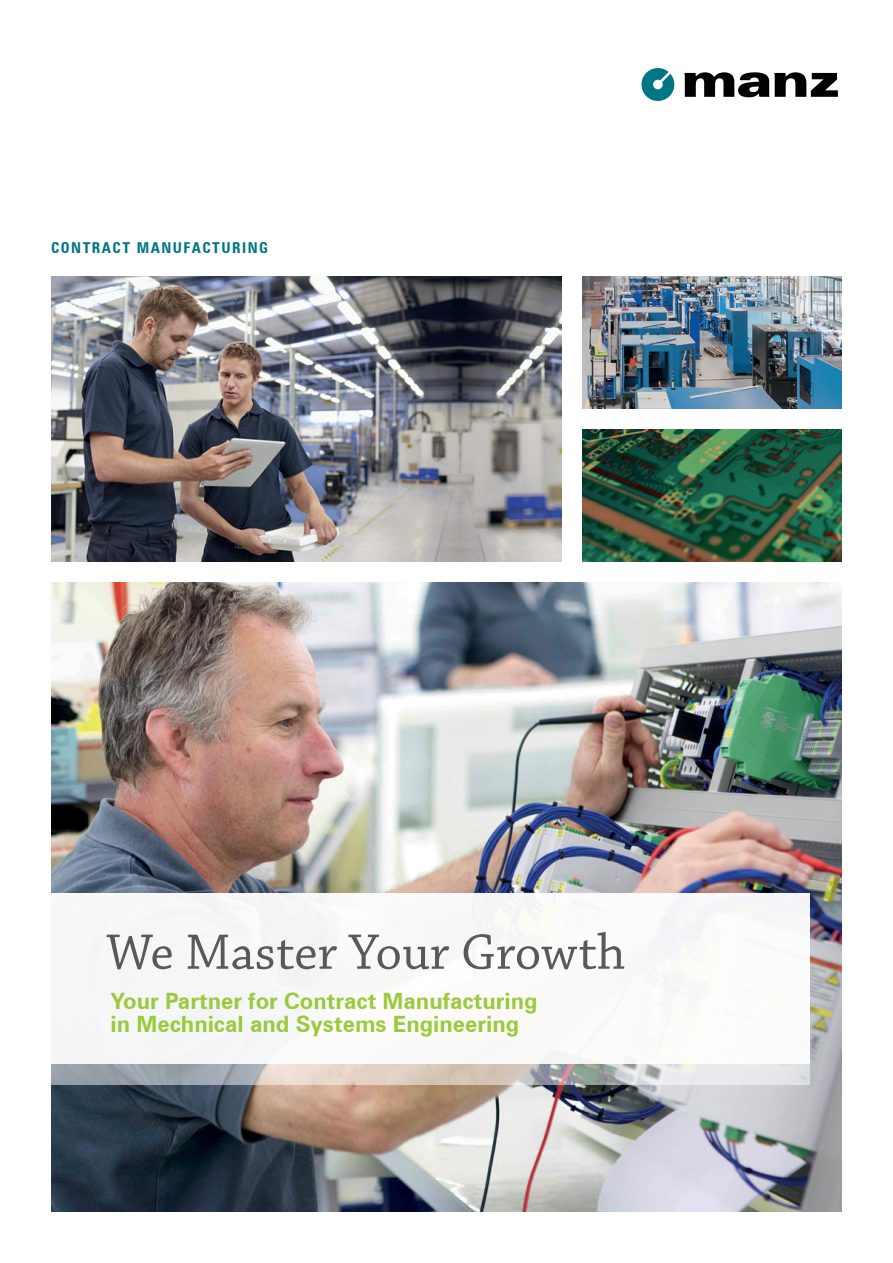
<style>
.page{position:relative;width:893px;height:1263px;background:#fff}
.page>*{position:absolute;margin:0;border:0;box-sizing:border-box;transform-origin:0 0}
.t1{font:52.5px "Chaparral Pro";color:#58595b}
.t2{font:700 22.5px/22.5px "Zurich BT";color:#9aca3c}
.t3{font:700 condensed 15px "Zurich BT";letter-spacing:.1em;color:#007586}
</style>
<div class="page">
<img style="left:51px;top:583px;width:791px;height:629px">
<img style="left:583px;top:276px;width:259px;height:132px">
<img style="left:51px;top:276px;width:510px;height:285px">
<img style="left:583px;top:429px;width:259px;height:132px">
<svg style="left:684px;top:72px;width:154px;height:25px"></svg>
<svg style="left:641px;top:68px;width:34px;height:33px"></svg>
<svg style="left:51px;top:1063px;width:759px;height:21px;background:#c7c5c3"></svg>
<div style="left:0;top:893px;width:810px;height:170px;background:#faf9f8"></div>
<p class="t3" style="left:51px;top:238px;width:218px">CONTRACT MANUFACTURING</p>
<h1 class="t1" style="left:106px;top:923px;width:521px">We Master Your Growth</h1>
<p class="t2" style="left:111px;top:990px;width:428px">Your Partner for Contract Manufacturing in Mechnical and Systems Engineering</p>
</div>
